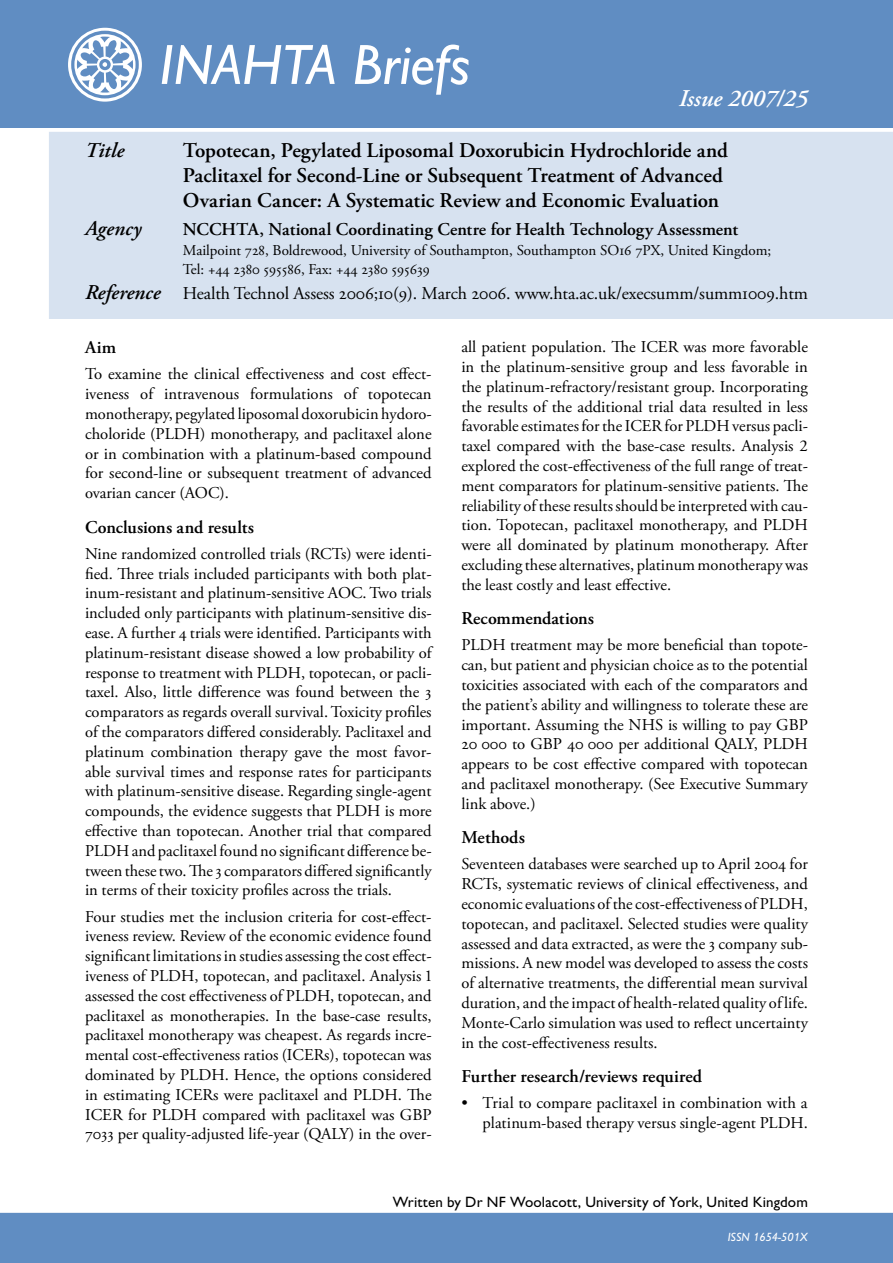
<style>
.page{position:relative;width:893px;height:1263px;background:#fff}
.page>*{position:absolute;margin:0;border:0;box-sizing:border-box;transform-origin:0 0}
.t1{font:italic 57px "Gill Alt One";color:#fff}
.Issue{font:italic 600 24px "Adobe Garamond Pro";color:#fff}
.Title_ruta{font:600 21px/25.2px "Adobe Garamond Pro";color:#000}
.Agency_text{font:italic 600 21px "Adobe Garamond Pro";letter-spacing:.005em;color:#000}
.Title_ruta-2{font:italic 600 21px "Adobe Garamond Pro";letter-spacing:.005em;color:#000}
.Reference_text{font:18px "Adobe Garamond Pro";letter-spacing:-.005em;color:#000}
.Heading{font:600 18px "Adobe Garamond Pro";letter-spacing:.005em;color:#000}
.Agency_text-2{font:600 18px "Adobe Garamond Pro";color:#000}
.Brödtext{font:16.5px/19.8px "Adobe Garamond Pro";color:#000;text-align:justify}
.Indentation{font:16.5px/19.8px "Adobe Garamond Pro";letter-spacing:.005em;color:#000;text-align:right}
.Agency_address{font:15px/19.5px "Adobe Garamond Pro";color:#000}
.Written_by{font:15px "Gill Alt One";letter-spacing:.01em;color:#000}
.Ö-Grouping__left{font:italic 12px "Gill Alt One";color:#fff}
.s1{font-weight:600;font-style:italic;font-size:21px}
</style>
<div class="page">
<div style="left:49px;top:132px;width:843px;height:187px;background:#d7e2f0"></div>
<div style="left:0;top:0;width:893px;height:128px;background:#608dc2"></div>
<div style="left:0;top:1213px;width:893px;height:50px;background:#608dc2"></div>
<svg style="left:892px;top:132px;width:1px;height:187px"></svg>
<p class="t1" style="left:159px;top:32px;width:312px">INAHTA Briefs</p>
<p class="Issue" style="left:679px;top:84px;width:131px">Issue 2007/25</p>
<p class="Title_ruta-2" style="left:85px;top:138px;width:41px">Title</p>
<p class="Title_ruta" style="left:183px;top:138px;width:546px">Topotecan, Pegylated Liposomal Doxorubicin Hydrochloride and<br>Paclitaxel for Second-Line or Subsequent Treatment of Advanced<br>Ovarian Cancer: A Systematic Review and Economic Evaluation</p>
<p class="Agency_text" style="left:85px;top:216px;width:58px">Agency</p>
<p class="Agency_text-2" style="left:183px;top:219px;width:557px">NCCHTA, National Coordinating Centre for Health Technology Assessment</p>
<p class="Agency_address" style="left:183px;top:241px;width:590px">Mailpoint 728, Boldrewood, University of Southampton, Southampton SO16 7PX, United Kingdom;<br>Tel: +44 2380 595586, Fax: +44 2380 595639</p>
<p class="Reference_text" style="left:85px;top:283px;width:724px"><span class="s1">Reference</span> Health Technol Assess 2006;10(9). March 2006. www.hta.ac.uk/execsumm/summ1009.htm</p>
<p class="Heading" style="left:85px;top:337px;width:33px">Aim</p>
<p class="Brödtext" style="left:85px;top:365px;width:348px">To examine the clinical effectiveness and cost effect&shy;iveness of intravenous formulations of topotecan monotherapy, pegylated liposomal doxorubicin hydoro&shy;choloride (PLDH) monotherapy, and paclitaxel alone or in combination with a platinum-based compound for second-line or subsequent treatment of advanced ovarian cancer (AOC).</p>
<p class="Heading" style="left:85px;top:516px;width:170px">Conclusions and results</p>
<p class="Brödtext" style="left:85px;top:544px;width:348px">Nine randomized controlled trials (RCTs) were identi&shy;fied. Three trials included participants with both plat&shy;inum-resistant and platinum-sensitive AOC. Two trials included only participants with platinum-sensitive dis&shy;ease. A further 4 trials were identified. Participants with platinum-resistant disease showed a low probability of response to treatment with PLDH, topotecan, or pacli&shy;taxel. Also, little difference was found between the 3 comparators as regards overall survival. Toxicity profiles of the comparators differed considerably. Paclitaxel and platinum combination therapy gave the most favor&shy;able survival times and response rates for participants with platinum-sensitive disease. Regarding single-agent compounds, the evidence suggests that PLDH is more effective than topotecan. Another trial that compared PLDH and paclitaxel found no significant difference be&shy;tween these two. The 3 comparators differed significantly in terms of their toxicity profiles across the trials.</p>
<p class="Brödtext" style="left:85px;top:907px;width:348px">Four studies met the inclusion criteria for cost-effect&shy;iveness review. Review of the economic evidence found significant limitations in studies assessing the cost effect&shy;iveness of PLDH, topotecan, and paclitaxel. Analysis 1 assessed the cost effectiveness of PLDH, topotecan, and paclitaxel as monotherapies. In the base-case results, paclitaxel monotherapy was cheapest. As regards incre&shy;mental cost-effectiveness ratios (ICERs), topotecan was dominated by PLDH. Hence, the options considered in estimating ICERs were paclitaxel and PLDH. The ICER for PLDH compared with paclitaxel was GBP 7033 per quality-adjusted life-year (QALY) in the over-</p>
<p class="Brödtext" style="left:461px;top:338px;width:348px">all patient population. The ICER was more favorable in the platinum-sensitive group and less favorable in the platinum-refractory/resistant group. Incorporating the results of the additional trial data resulted in less favorable estimates for the ICER for PLDH versus pacli&shy;taxel compared with the base-case results. Analysis 2 explored the cost-effectiveness of the full range of treat&shy;ment comparators for platinum-sensitive patients. The reliability of these results should be interpreted with cau&shy;tion. Topotecan, paclitaxel monotherapy, and PLDH were all dominated by platinum monotherapy. After excluding these alternatives, platinum monotherapy was the least costly and least effective.</p>
<p class="Heading" style="left:461px;top:608px;width:134px">Recommendations</p>
<p class="Brödtext" style="left:461px;top:636px;width:348px">PLDH treatment may be more beneficial than topote&shy;can, but patient and physician choice as to the potential toxicities associated with each of the comparators and the patient’s ability and willingness to tolerate these are important. Assuming the NHS is willing to pay GBP 20 000 to GBP 40 000 per additional QALY, PLDH appears to be cost effective compared with topotecan and paclitaxel monotherapy. (See Executive Summary link above.)</p>
<p class="Heading" style="left:461px;top:827px;width:65px">Methods</p>
<p class="Brödtext" style="left:461px;top:855px;width:348px">Seventeen databases were searched up to April 2004 for RCTs, systematic reviews of clinical effectiveness, and economic evaluations of the cost-effectiveness of PLDH, topotecan, and paclitaxel. Selected studies were quality assessed and data extracted, as were the 3 company sub&shy;missions. A new model was developed to assess the costs of alternative treatments, the differential mean survival duration, and the impact of health-related quality of life.<br>Monte-Carlo simulation was used to reflect uncertainty in the cost-effectiveness results.</p>
<p class="Heading" style="left:461px;top:1066px;width:242px">Further research/reviews required</p>
<p class="Indentation" style="left:461px;top:1093px;width:348px">• Trial to compare paclitaxel in combination with a platinum-based therapy versus single-agent PLDH.</p>
<p class="Written_by" style="left:393px;top:1193px;width:417px">Written by Dr NF Woolacott, University of York, United Kingdom</p>
<p class="Ö-Grouping__left" style="left:728px;top:1230px;width:82px">ISSN 1654-501X</p>
</div>
